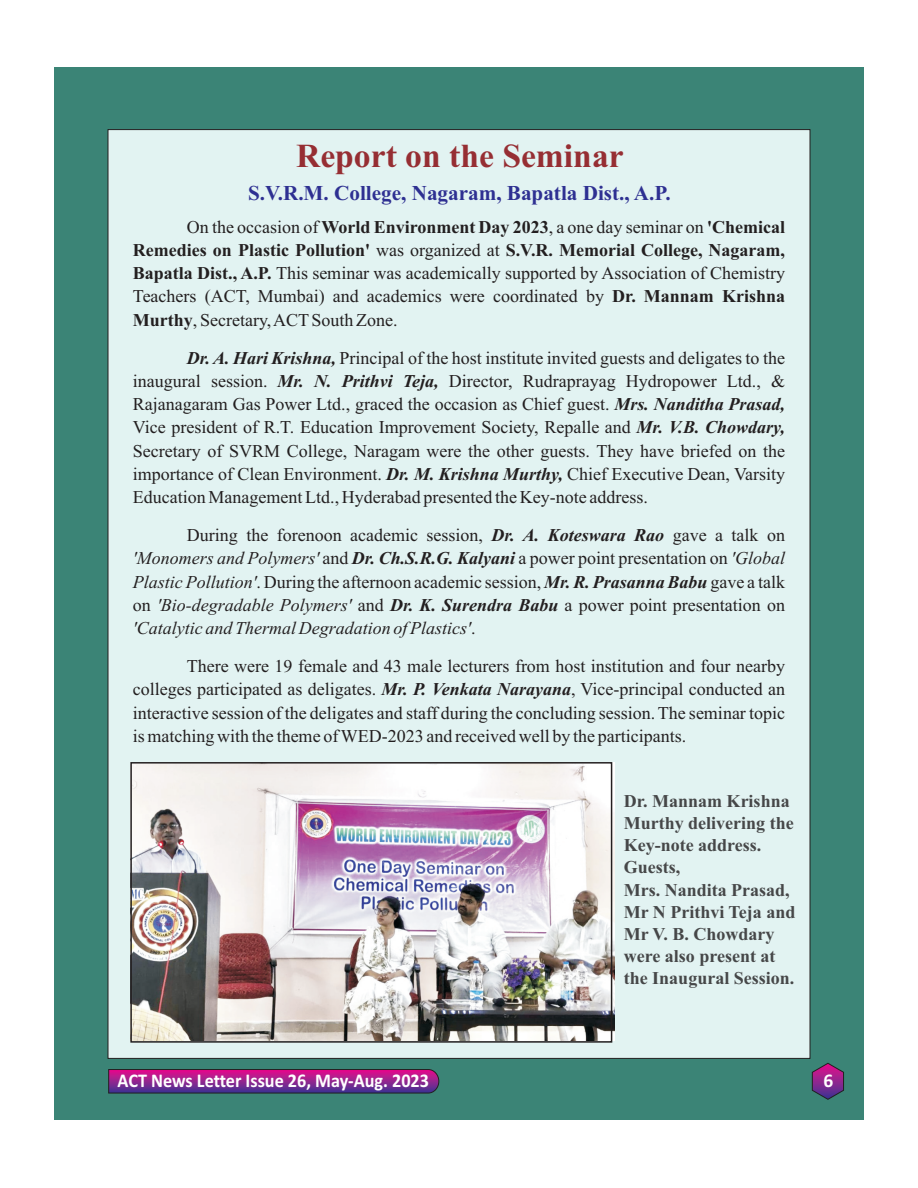
<style>
.page{position:relative;width:918px;height:1188px;background:#fff}
.page>*{position:absolute;margin:0;border:0;box-sizing:border-box;transform-origin:0 0}
.t1{font:700 33.6px "Times New Roman";color:#962e33}
.t2{font:700 21.15px "Times New Roman";color:#2e3092}
.t3{font:700 19.5px "Calibri";color:#fff;scale:.93 1}
.t4{font:700 19.5px "Calibri";color:#fff}
.t5{font:18px/23.2px "Times New Roman";color:#231f20;text-align:justify}
.t6{font:700 18px/22px "Times New Roman";color:#464748}
.s1{font-weight:700}
.s2{font-weight:700;font-style:italic}
.s3{font-style:italic}
</style>
<div class="page">
<div style="left:54px;top:68px;width:810px;height:1052px;background:#3b8476"></div>
<svg style="left:812px;top:1063px;width:32px;height:37px"></svg>
<div style="left:108px;top:129px;width:702px;height:930px;background:#e2f3f2"></div>
<svg style="left:108px;top:1069px;width:331px;height:24px;background:#8b2187"></svg>
<img style="left:132px;top:762px;width:482px;height:279px">
<div style="left:130px;top:762px;width:482px;height:281px;border:1px solid #231f20"></div>
<h1 class="t1" style="left:296px;top:144px;width:329px">Report on the Seminar</h1>
<p class="t2" style="left:248px;top:185px;width:424px">S.V.R.M. College, Nagaram, Bapatla Dist., A.P.</p>
<p class="t5" style="left:133px;top:217px;width:654px;text-indent:54px">On the occasion of <span class="s1">World Environment Day 2023</span>, a one day seminar on <span class="s1">'Chemical Remedies on Plastic Pollution'</span> was organized at <span class="s1">S.V.R. Memorial College, Nagaram, Bapatla Dist., A.P.</span> This seminar was academically supported by Association of Chemistry Teachers (ACT, Mumbai) and academics were coordinated by <span class="s1">Dr. Mannam Krishna Murthy</span>, Secretary, ACTSouth Zone.</p>
<p class="t5" style="left:133px;top:348px;width:654px;text-indent:54px"><span class="s2">Dr. A. Hari Krishna,</span> Principal of the host institute invited guests and deligates to the inaugural session. <span class="s2">Mr. N. Prithvi Teja,</span> Director, Rudraprayag Hydropower Ltd., &amp; Rajanagaram Gas Power Ltd., graced the occasion as Chief guest. <span class="s2">Mrs. Nanditha Prasad, </span>Vice president of R.T. Education Improvement Society, Repalle and <span class="s2">Mr. V.B. Chowdary, </span>Secretary of SVRM College, Naragam were the other guests. They have briefed on the importance of Clean Environment. <span class="s2">Dr. M. Krishna Murthy,</span> Chief Executive Dean, Varsity Education Management Ltd., Hyderabad presented the Key-note address.</p>
<p class="t5" style="left:133px;top:525px;width:654px;text-indent:54px">During the forenoon academic session, <span class="s2">Dr. A. Koteswara Rao</span> gave a talk on <span class="s3">'Monomers and Polymers'</span> and <span class="s2">Dr. Ch.S.R.G. Kalyani</span> a power point presentation on <span class="s3">'Global Plastic Pollution'</span>. During the afternoon academic session, <span class="s2">Mr. R. Prasanna Babu</span> gave a talk on <span class="s3">'Bio-degradable Polymers'</span> and <span class="s2">Dr. K. Surendra Babu</span> a power point presentation on <span class="s3">'Catalytic and Thermal Degradation of Plastics'</span>.</p>
<p class="t5" style="left:133px;top:656px;width:654px;text-indent:54px">There were 19 female and 43 male lecturers from host institution and four nearby colleges participated as deligates. <span class="s2">Mr. P. Venkata Narayana</span>, Vice-principal conducted an interactive session of the deligates and staff during the concluding session. The seminar topic is matching with the theme of WED-2023 and received well by the participants.</p>
<p class="t6" style="left:624px;top:792px;width:173px">Dr. Mannam Krishna<br>Murthy delivering the<br>Key-note address.<br>Guests,<br>Mrs. Nandita Prasad,<br>Mr N Prithvi Teja and<br>Mr V. B. Chowdary were also present at the Inaugural Session.</p>
<p class="t3" style="left:118px;top:1072px;width:336px">ACT News Letter Issue 26, May-Aug. 2023</p>
<p class="t4" style="left:823px;top:1073px;width:11px">6</p>
</div>
